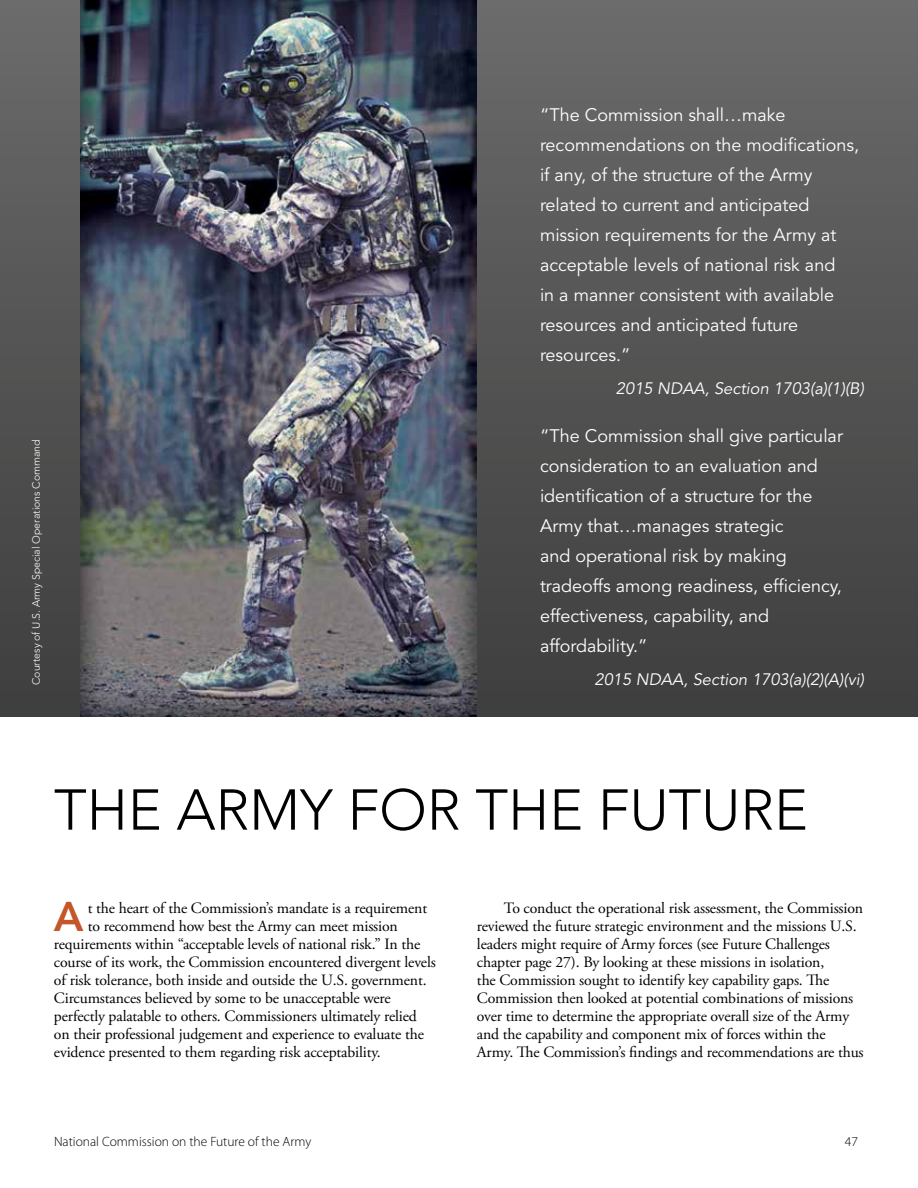
<style>
.page{position:relative;width:918px;height:1188px;background:#fff}
.page>*{position:absolute;margin:0;border:0;box-sizing:border-box;transform-origin:0 0}
.t1{font:300 57px "Avenir";color:#000}
.t2{font:800 41.1px "Avenir";color:#c45628}
.t3{font:18px/30px "Avenir";color:#fff}
.t4{font:italic 16.5px "Avenir";color:#fff}
.t5{font:15.75px/18px "Adobe Garamond Pro";letter-spacing:-.01em;color:#000}
.t6{font:300 13.5px "Myriad Pro";color:#000}
.t7{font:300 10.5px "Avenir";color:#fff}
</style>
<div class="page">
<div style="left:0;top:0;width:918px;height:717px;background:linear-gradient(to bottom,#6c6b6b,#3d3d3d)"></div>
<img style="left:80px;top:0;width:397px;height:717px">
<p class="t7" style="left:30px;top:685px;width:247px;rotate:-90deg">Courtesy of U.S. Army Special Operations Command</p>
<p class="t3" style="left:540px;top:100px;width:321px">“The Commission shall…make recommendations on the modifications, if any, of the structure of the Army related to current and anticipated mission requirements for the Army at acceptable levels of national risk and<br>in a manner consistent with available resources and anticipated future resources.”</p>
<p class="t4" style="left:616px;top:379px;width:250px">2015 NDAA, Section 1703(a)(1)(B)</p>
<p class="t3" style="left:540px;top:421px;width:304px">“The Commission shall give particular consideration to an evaluation and identification of a structure for the Army that…manages strategic<br>and operational risk by making tradeoffs among readiness, efficiency, effectiveness, capability, and affordability.”</p>
<p class="t4" style="left:595px;top:670px;width:271px">2015 NDAA, Section 1703(a)(2)(A)(vi)</p>
<p class="t1" style="left:54px;top:777px;width:755px">THE ARMY FOR THE FUTURE</p>
<p class="t2" style="left:54px;top:893px;width:31px">A</p>
<p class="t5" style="left:88px;top:900px;width:341px">t the heart of the Commission’s mandate is a requirement</p>
<p class="t5" style="left:88px;top:918px;width:312px">to recommend how best the Army can meet mission</p>
<p class="t5" style="left:54px;top:936px;width:368px">requirements within “acceptable levels of national risk.” In the</p>
<p class="t5" style="left:54px;top:954px;width:383px">course of its work, the Commission encountered divergent levels</p>
<p class="t5" style="left:54px;top:972px;width:374px">of risk tolerance, both inside and outside the U.S. government.</p>
<p class="t5" style="left:54px;top:990px;width:338px">Circumstances believed by some to be unacceptable were</p>
<p class="t5" style="left:54px;top:1008px;width:364px">perfectly palatable to others. Commissioners ultimately relied</p>
<p class="t5" style="left:54px;top:1026px;width:371px">on their professional judgement and experience to evaluate the</p>
<p class="t5" style="left:54px;top:1044px;width:328px">evidence presented to them regarding risk acceptability.</p>
<p class="t5" style="left:477px;top:900px;width:388px;text-indent:27px">To conduct the operational risk assessment, the Commission reviewed the future strategic environment and the missions U.S. leaders might require of Army forces (see Future Challenges chapter page 27). By looking at these missions in isolation,<br>the Commission sought to identify key capability gaps. The Commission then looked at potential combinations of missions over time to determine the appropriate overall size of the Army and the capability and component mix of forces within the Army. The Commission’s findings and recommendations are thus</p>
<p class="t6" style="left:54px;top:1134px;width:259px">National Commission on the Future of the Army</p>
<p class="t6" style="left:845px;top:1134px;width:15px">47</p>
</div>
